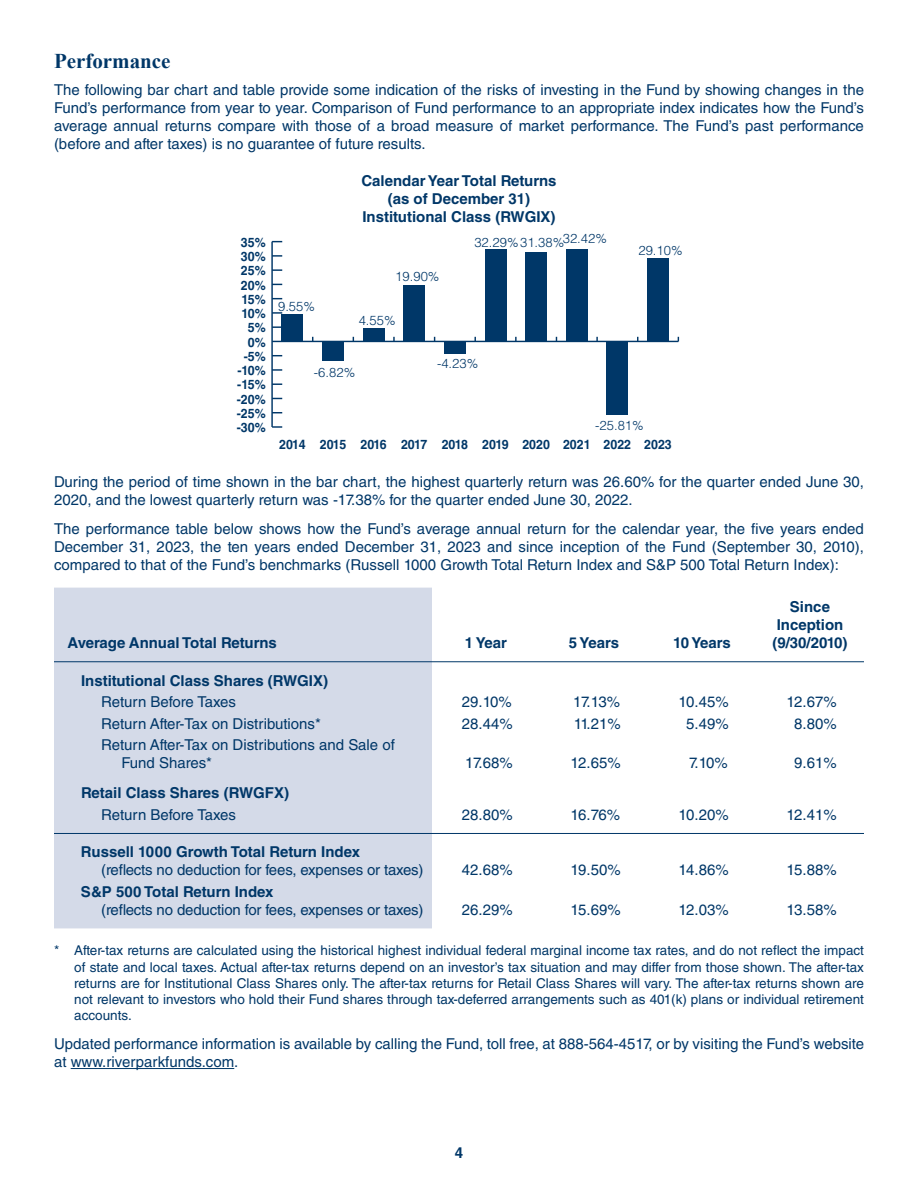
<style>
.page{position:relative;width:918px;height:1188px;background:#fff}
.page>*{position:absolute;margin:0;border:0;box-sizing:border-box;transform-origin:0 0}
.t1{font:700 21px "Times New Roman";color:#003768}
.t2{font:15px/18px "Helvetica LT Std";color:#003768}
.t3{font:700 15px/18px "Helvetica LT Std";color:#003768;text-align:center}
.t4{font:13.5px/16.2px "Helvetica LT Std";color:#003768;text-align:justify}
.t5{font:700 13.05px "Helvetica LT Std";color:#003768;scale:.95 1}
.t6{font:300 13.05px "Helvetica LT Std";color:#003768}
</style>
<div class="page">
<hr style="left:71px;top:1068px;width:163px;height:1px;background:#003768">
<hr style="left:272px;top:341px;width:406px;height:1px;background:#003768">
<hr style="left:271px;top:242px;width:2px;height:185px;background:#003768">
<svg style="left:272px;top:426px;width:10px;height:2px"></svg>
<svg style="left:272px;top:383px;width:10px;height:2px"></svg>
<svg style="left:272px;top:369px;width:10px;height:2px"></svg>
<svg style="left:272px;top:326px;width:9px;height:2px"></svg>
<svg style="left:272px;top:312px;width:10px;height:2px"></svg>
<svg style="left:272px;top:269px;width:10px;height:2px"></svg>
<svg style="left:272px;top:255px;width:10px;height:2px"></svg>
<div style="left:281px;top:314px;width:22px;height:27px;background:#003768"></div>
<div style="left:322px;top:341px;width:22px;height:20px;background:#003768"></div>
<div style="left:363px;top:328px;width:22px;height:13px;background:#003768"></div>
<div style="left:403px;top:285px;width:22px;height:56px;background:#003768"></div>
<div style="left:444px;top:341px;width:22px;height:13px;background:#003768"></div>
<div style="left:485px;top:249px;width:22px;height:92px;background:#003768"></div>
<div style="left:525px;top:252px;width:22px;height:89px;background:#003768"></div>
<div style="left:566px;top:249px;width:22px;height:92px;background:#003768"></div>
<div style="left:606px;top:341px;width:22px;height:74px;background:#003768"></div>
<div style="left:647px;top:258px;width:22px;height:83px;background:#003768"></div>
<div style="left:54px;top:588px;width:378px;height:340px;background:#d4dae8"></div>
<hr style="left:54px;top:661px;width:378px;height:1px;background:#003768">
<hr style="left:432px;top:661px;width:108px;height:1px;background:#003768">
<hr style="left:540px;top:661px;width:108px;height:1px;background:#003768">
<hr style="left:648px;top:661px;width:108px;height:1px;background:#003768">
<hr style="left:756px;top:661px;width:108px;height:1px;background:#003768">
<hr style="left:54px;top:833px;width:378px;height:1px;background:#003768">
<hr style="left:432px;top:833px;width:108px;height:1px;background:#003768">
<hr style="left:540px;top:833px;width:108px;height:1px;background:#003768">
<hr style="left:648px;top:833px;width:108px;height:1px;background:#003768">
<hr style="left:756px;top:833px;width:108px;height:1px;background:#003768">
<h1 class="t1" style="left:54px;top:46px;width:118px">Performance</h1>
<p class="t2" style="left:54px;top:81px;width:812px;text-align:justify">The following bar chart and table provide some indication of the risks of investing in the Fund by showing changes in the Fund’s performance from year to year. Comparison of Fund performance to an appropriate index indicates how the Fund’s average annual returns compare with those of a broad measure of market performance. The Fund’s past performance (before and after taxes) is no guarantee of future results.</p>
<p class="t3" style="left:361px;top:172px;width:197px">Calendar Year Total Returns (as of December 31)<br>Institutional Class (RWGIX)</p>
<p class="t5" style="left:241px;top:234px;width:28px">35%</p>
<p class="t5" style="left:241px;top:248px;width:28px">30%</p>
<p class="t5" style="left:241px;top:263px;width:28px">25%</p>
<p class="t5" style="left:241px;top:277px;width:28px">20%</p>
<p class="t5" style="left:241px;top:291px;width:27px">15%</p>
<p class="t5" style="left:242px;top:305px;width:27px">10%</p>
<p class="t5" style="left:248px;top:320px;width:20px">5%</p>
<p class="t5" style="left:248px;top:334px;width:20px">0%</p>
<p class="t5" style="left:244px;top:348px;width:25px">-5%</p>
<p class="t5" style="left:238px;top:363px;width:31px">-10%</p>
<p class="t5" style="left:237px;top:377px;width:31px">-15%</p>
<p class="t5" style="left:237px;top:391px;width:32px">-20%</p>
<p class="t5" style="left:237px;top:405px;width:32px">-25%</p>
<p class="t5" style="left:237px;top:420px;width:32px">-30%</p>
<p class="t6" style="left:278px;top:298px;width:38px">9.55%</p>
<p class="t6" style="left:395px;top:268px;width:46px">19.90%</p>
<p class="t6" style="left:359px;top:312px;width:38px">4.55%</p>
<p class="t6" style="left:563px;top:230px;width:46px">32.42%</p>
<p class="t6" style="left:474px;top:235px;width:91px">32.29%31.38%</p>
<p class="t6" style="left:314px;top:365px;width:43px">-6.82%</p>
<p class="t6" style="left:437px;top:355px;width:43px">-4.23%</p>
<p class="t6" style="left:638px;top:242px;width:46px">29.10%</p>
<p class="t6" style="left:595px;top:417px;width:50px">-25.81%</p>
<p class="t5" style="left:279px;top:436px;width:415px">2014 2015 2016 2017 2018 2019 2020 2021 2022 2023</p>
<p class="t2" style="left:54px;top:473px;width:812px">During the period of time shown in the bar chart, the highest quarterly return was 26.60% for the quarter ended June 30,<br>2020, and the lowest quarterly return was -17.38% for the quarter ended June 30, 2022.</p>
<p class="t2" style="left:54px;top:520px;width:812px;text-align:justify">The performance table below shows how the Fund’s average annual return for the calendar year, the five years ended December 31, 2023, the ten years ended December 31, 2023 and since inception of the Fund (September 30, 2010), compared to that of the Fund’s benchmarks (Russell 1000 Growth Total Return Index and S&amp;P 500 Total Return Index):</p>
<p class="t3" style="left:68px;top:633px;width:211px">Average Annual Total Returns</p>
<p class="t3" style="left:465px;top:633px;width:44px">1 Year</p>
<p class="t3" style="left:569px;top:633px;width:52px">5 Years</p>
<p class="t3" style="left:673px;top:633px;width:59px">10 Years</p>
<p class="t3" style="left:772px;top:597px;width:77px">Since<br>Inception (9/30/2010)</p>
<p class="t3" style="left:81px;top:671px;width:249px">Institutional Class Shares (RWGIX)</p>
<p class="t2" style="left:101px;top:693px;width:136px">Return Before Taxes</p>
<p class="t2" style="left:462px;top:693px;width:52px">29.10%</p>
<p class="t2" style="left:573px;top:693px;width:48px">17.13%</p>
<p class="t2" style="left:679px;top:693px;width:52px">10.45%</p>
<p class="t2" style="left:786px;top:693px;width:52px">12.67%</p>
<p class="t2" style="left:101px;top:714px;width:221px">Return After-Tax on Distributions*</p>
<p class="t2" style="left:462px;top:714px;width:52px">28.44%</p>
<p class="t2" style="left:574px;top:714px;width:48px">11.21%</p>
<p class="t2" style="left:686px;top:714px;width:44px">5.49%</p>
<p class="t2" style="left:794px;top:714px;width:44px">8.80%</p>
<p class="t2" style="left:122px;top:736px;width:275px;text-indent:-20px">Return After-Tax on Distributions and Sale of<br>Fund Shares*</p>
<p class="t2" style="left:465px;top:754px;width:49px">17.68%</p>
<p class="t2" style="left:570px;top:754px;width:52px">12.65%</p>
<p class="t2" style="left:689px;top:754px;width:40px">7.10%</p>
<p class="t2" style="left:794px;top:754px;width:44px">9.61%</p>
<p class="t3" style="left:81px;top:784px;width:210px">Retail Class Shares (RWGFX)</p>
<p class="t2" style="left:101px;top:805px;width:136px">Return Before Taxes</p>
<p class="t2" style="left:462px;top:805px;width:52px">28.80%</p>
<p class="t2" style="left:570px;top:805px;width:51px">16.76%</p>
<p class="t2" style="left:679px;top:805px;width:52px">10.20%</p>
<p class="t2" style="left:786px;top:805px;width:52px">12.41%</p>
<p class="t3" style="left:81px;top:843px;width:281px">Russell 1000 Growth Total Return Index</p>
<p class="t2" style="left:101px;top:861px;width:324px">(reflects no deduction for fees, expenses or taxes)</p>
<p class="t2" style="left:462px;top:861px;width:52px">42.68%</p>
<p class="t2" style="left:570px;top:861px;width:52px">19.50%</p>
<p class="t2" style="left:678px;top:861px;width:52px">14.86%</p>
<p class="t2" style="left:786px;top:861px;width:52px">15.88%</p>
<p class="t3" style="left:81px;top:882px;width:194px">S&amp;P 500 Total Return Index</p>
<p class="t2" style="left:101px;top:901px;width:324px">(reflects no deduction for fees, expenses or taxes)</p>
<p class="t2" style="left:462px;top:901px;width:52px">26.29%</p>
<p class="t2" style="left:570px;top:901px;width:52px">15.69%</p>
<p class="t2" style="left:678px;top:901px;width:52px">12.03%</p>
<p class="t2" style="left:786px;top:901px;width:52px">13.58%</p>
<p class="t4" style="left:74px;top:943px;width:791px;text-indent:-20px">* After-tax returns are calculated using the historical highest individual federal marginal income tax rates, and do not reflect the impact of state and local taxes. Actual after-tax returns depend on an investor’s tax situation and may differ from those shown. The after-tax returns are for Institutional Class Shares only. The after-tax returns for Retail Class Shares will vary. The after-tax returns shown are not relevant to investors who hold their Fund shares through tax-deferred arrangements such as 401(k) plans or individual retirement accounts.</p>
<p class="t2" style="left:54px;top:1035px;width:812px">Updated performance information is available by calling the Fund, toll free, at 888-564-4517, or by visiting the Fund’s website at www.riverparkfunds.com.</p>
<p class="t3" style="left:455px;top:1144px;width:10px">4</p>
</div>
